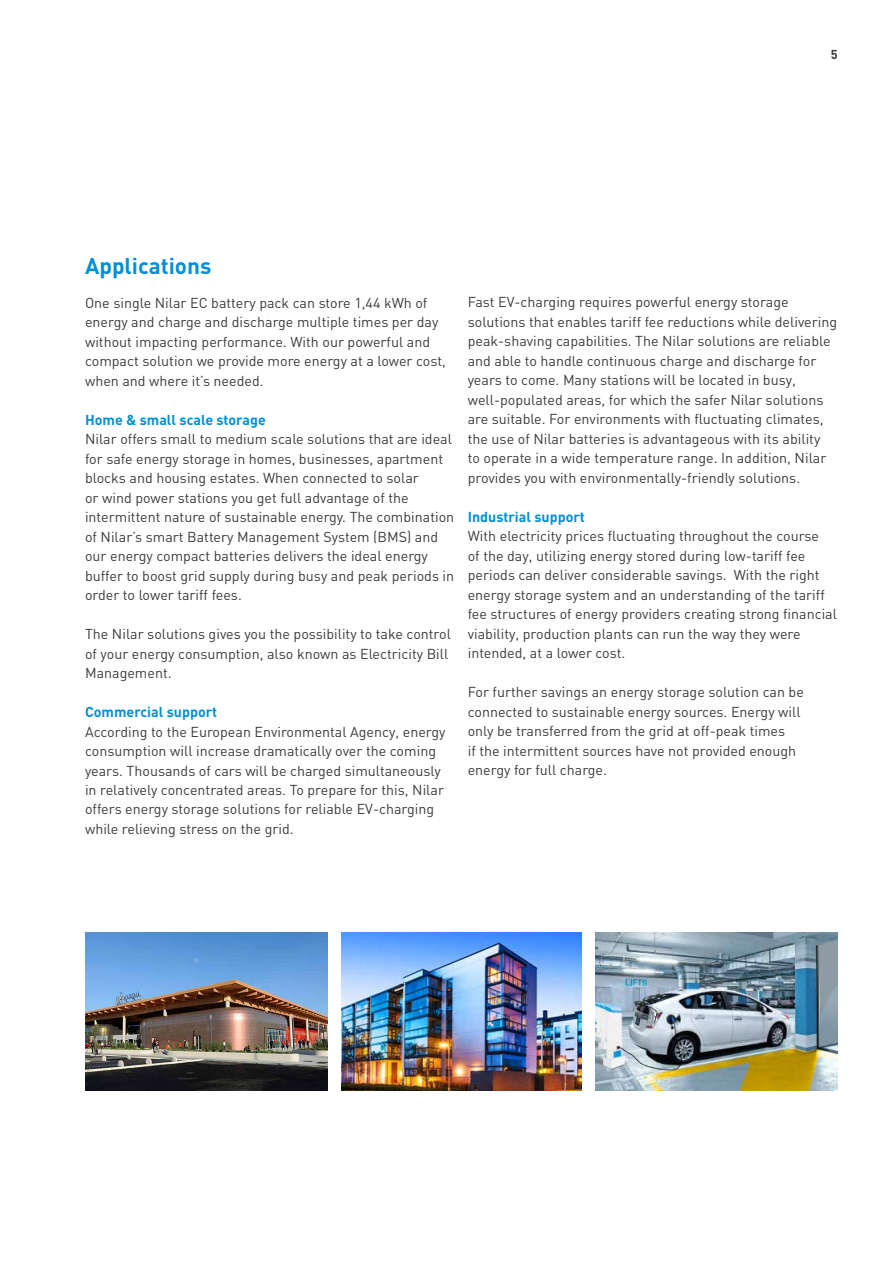
<style>
.page{position:relative;width:893px;height:1263px;background:#fff}
.page>*{position:absolute;margin:0;border:0;box-sizing:border-box;transform-origin:0 0}
.t1{font:700 22.5px "DIN";color:#0090d7}
.t2{font:14.25px/19.5px "DIN";color:#3c3c3b}
.t3{font:700 14.25px "DIN";color:#0090d7}
.t4{font:700 12.75px "DIN";color:#3c3c3b}
</style>
<div class="page">
<img style="left:595px;top:933px;width:243px;height:157px">
<img style="left:85px;top:933px;width:242px;height:158px">
<img style="left:342px;top:933px;width:239px;height:157px">
<p class="t4" style="left:831px;top:46px;width:8px">5</p>
<h1 class="t1" style="left:85px;top:251px;width:128px">Applications</h1>
<p class="t2" style="left:85px;top:292px;width:362px">One single Nilar EC battery pack can store 1,44 kWh of energy and charge and discharge multiple times per day without impacting performance. With our powerful and compact solution we provide more energy at a lower cost, when and where it’s needed.</p>
<p class="t3" style="left:85px;top:410px;width:182px">Home &amp; small scale storage</p>
<p class="t2" style="left:85px;top:429px;width:371px">Nilar offers small to medium scale solutions that are ideal for safe energy storage in homes, businesses, apartment blocks and housing estates. When connected to solar<br>or wind power stations you get full advantage of the intermittent nature of sustainable energy. The combination of Nilar’s smart Battery Management System (BMS) and our energy compact batteries delivers the ideal energy buffer to boost grid supply during busy and peak periods in order to lower tariff fees.</p>
<p class="t2" style="left:85px;top:624px;width:367px">The Nilar solutions gives you the possibility to take control of your energy consumption, also known as Electricity Bill<br>Management.</p>
<p class="t3" style="left:85px;top:702px;width:134px">Commercial support</p>
<p class="t2" style="left:85px;top:721px;width:362px">According to the European Environmental Agency, energy consumption will increase dramatically over the coming years. Thousands of cars will be charged simultaneously in relatively concentrated areas. To prepare for this, Nilar offers energy storage solutions for reliable EV-charging while relieving stress on the grid.</p>
<p class="t2" style="left:468px;top:292px;width:371px">Fast EV-charging requires powerful energy storage solutions that enables tariff fee reductions while delivering peak-shaving capabilities. The Nilar solutions are reliable and able to handle continuous charge and discharge for years to come. Many stations will be located in busy, well-populated areas, for which the safer Nilar solutions are suitable. For environments with fluctuating climates, the use of Nilar batteries is advantageous with its ability<br>to operate in a wide temperature range. In addition, Nilar provides you with environmentally-friendly solutions.</p>
<p class="t3" style="left:468px;top:507px;width:119px">Industrial support</p>
<p class="t2" style="left:468px;top:526px;width:371px">With electricity prices fluctuating throughout the course<br>of the day, utilizing energy stored during low-tariff fee periods can deliver considerable savings. With the right energy storage system and an understanding of the tariff fee structures of energy providers creating strong financial viability, production plants can run the way they were intended, at a lower cost.</p>
<p class="t2" style="left:468px;top:682px;width:338px">For further savings an energy storage solution can be connected to sustainable energy sources. Energy will only be transferred from the grid at off-peak times<br>if the intermittent sources have not provided enough energy for full charge.</p>
</div>
